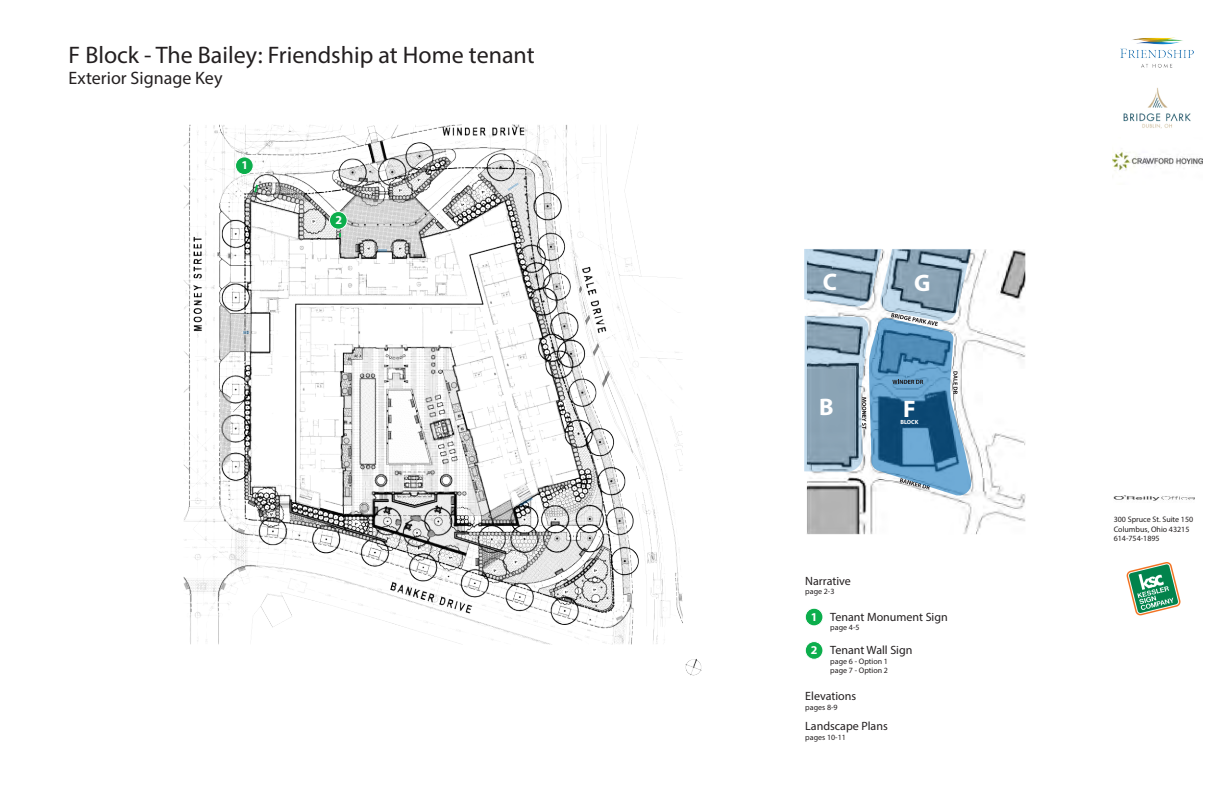
<style>
.page{position:relative;width:1224px;height:792px;background:#fff}
.page>*{position:absolute;margin:0;border:0;box-sizing:border-box;transform-origin:0 0}
.t1{font:24px "Myriad Pro";color:#231f20}
.t2{font:700 24px "Myriad Pro";color:#fff}
.t3{font:18px "Myriad Pro";color:#231f20}
.t4{font:12px "Myriad Pro";color:#231f20}
.t5{font:700 12px "Myriad Pro";color:#fff}
.t6{font:8px/9.6px "Myriad Pro";color:#231f20}
.t7{font:700 6px "Myriad Pro";color:#fff}
</style>
<div class="page">
<img style="left:183px;top:48px;width:1020px;height:628px">
<svg style="left:243px;top:331px;width:6px;height:2px"></svg>
<svg style="left:378px;top:249px;width:9px;height:3px"></svg>
<svg style="left:519px;top:497px;width:14px;height:10px"></svg>
<div style="left:236px;top:157px;width:17px;height:18px;background:#0cae4c;border-radius:50%"></div>
<div style="left:235px;top:156px;width:19px;height:19px;border:1px solid #fff;border-radius:50%"></div>
<div style="left:330px;top:212px;width:17px;height:17px;background:#0cae4c;border-radius:50%"></div>
<div style="left:329px;top:211px;width:19px;height:19px;border:1px solid #fff;border-radius:50%"></div>
<svg style="left:804px;top:249px;width:167px;height:247px;background:#8aa8be"></svg>
<img style="left:1112px;top:138px;width:90px;height:47px">
<img style="left:1122px;top:72px;width:70px;height:73px">
<img style="left:1114px;top:496px;width:81px;height:15px">
<img style="left:1118px;top:558px;width:72px;height:63px">
<div style="left:805px;top:608px;width:18px;height:18px;background:#0cae4c;border-radius:50%"></div>
<div style="left:805px;top:608px;width:18px;height:18px;border:1px solid #fff;border-radius:50%"></div>
<div style="left:805px;top:642px;width:18px;height:17px;background:#0cae4c;border-radius:50%"></div>
<div style="left:805px;top:641px;width:18px;height:19px;border:1px solid #fff;border-radius:50%"></div>
<svg style="left:507px;top:183px;width:12px;height:8px"></svg>
<svg style="left:254px;top:185px;width:4px;height:8px"></svg>
<img style="left:1121px;top:37px;width:72px;height:31px">
<h1 class="t1" style="left:69px;top:40px;width:468px">F Block - The Bailey: Friendship at Home tenant</h1>
<h2 class="t3" style="left:69px;top:67px;width:155px">Exterior Signage Key</h2>
<h3 class="t5" style="left:241px;top:157px;width:8px">1</h3>
<h3 class="t5" style="left:335px;top:212px;width:8px">2</h3>
<h1 class="t2" style="left:823px;top:267px;width:16px">C</h1>
<h1 class="t2" style="left:914px;top:267px;width:18px">G</h1>
<h1 class="t2" style="left:819px;top:391px;width:16px">B</h1>
<h1 class="t2" style="left:903px;top:393px;width:14px">F</h1>
<p class="t7" style="left:901px;top:418px;width:20px">BLOCK</p>
<h3 class="t4" style="left:805px;top:573px;width:47px">Narrative</h3>
<p class="t6" style="left:805px;top:587px;width:31px">page 2-3</p>
<h3 class="t5" style="left:811px;top:609px;width:8px">1</h3>
<h3 class="t5" style="left:811px;top:642px;width:8px">2</h3>
<h3 class="t4" style="left:830px;top:609px;width:119px">Tenant Monument Sign</h3>
<p class="t6" style="left:830px;top:623px;width:31px">page 4-5</p>
<h3 class="t4" style="left:830px;top:643px;width:84px">Tenant Wall Sign</h3>
<p class="t6" style="left:830px;top:656px;width:59px">page 6 - Option 1 page 7 - Option 2</p>
<h3 class="t4" style="left:805px;top:689px;width:52px">Elevations</h3>
<p class="t6" style="left:805px;top:702px;width:34px">pages 8-9</p>
<h3 class="t4" style="left:805px;top:719px;width:84px">Landscape Plans</h3>
<p class="t6" style="left:805px;top:732px;width:42px">pages 10-11</p>
<p class="t6" style="left:1114px;top:515px;width:81px">300 Spruce St. Suite 150<br>Columbus, Ohio 43215<br>614-754-1895</p>
</div>
